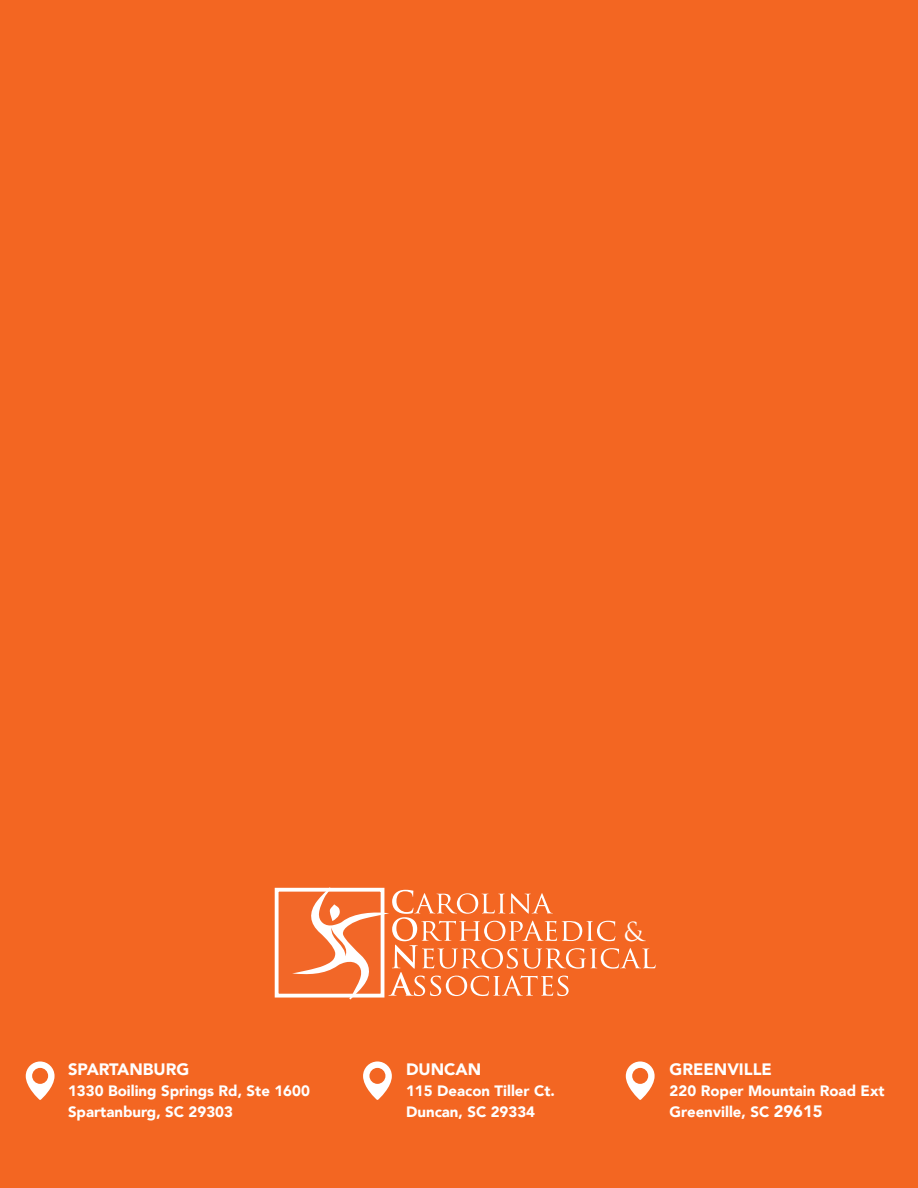
<style>
.page{position:relative;width:918px;height:1188px;background:#f36622}
.page>*{position:absolute;margin:0;border:0;box-sizing:border-box;transform-origin:0 0}
.t1{font:25.5px "Trajan Pro 3";color:#fff}
.t2{font:900 16.5px "Avenir";color:#fff}
.t3{font:900 15px/21px "Avenir";color:#fff}
.s1{font-size:16.5px}
</style>
<div class="page">
<div style="left:277px;top:890px;width:106px;height:106px;background:#f26728"></div>
<div style="left:275px;top:888px;width:109px;height:110px;border:4px solid #fff"></div>
<svg style="left:292px;top:888px;width:364px;height:111px"></svg>
<svg style="left:26px;top:1061px;width:29px;height:39px"></svg>
<svg style="left:363px;top:1061px;width:29px;height:39px"></svg>
<svg style="left:626px;top:1061px;width:29px;height:39px"></svg>
<p class="t2" style="left:68px;top:1056px;width:123px">SPARTANBURG</p>
<p class="t3" style="left:68px;top:1080px;width:243px">1330 Boiling Springs Rd, Ste 1600<br>Spartanburg, SC 29303</p>
<p class="t2" style="left:406px;top:1056px;width:77px">DUNCAN</p>
<p class="t3" style="left:406px;top:1080px;width:150px">115 Deacon Tiller Ct.<br>Duncan, SC 29334</p>
<h1 class="t1" style="left:624px;top:914px;width:22px">&amp;</h1>
<p class="t2" style="left:670px;top:1056px;width:104px">GREENVILLE</p>
<p class="t3" style="left:670px;top:1080px;width:216px">220 Roper Mountain Road Ext<br>Greenville, SC <span class="s1">29615</span></p>
</div>
